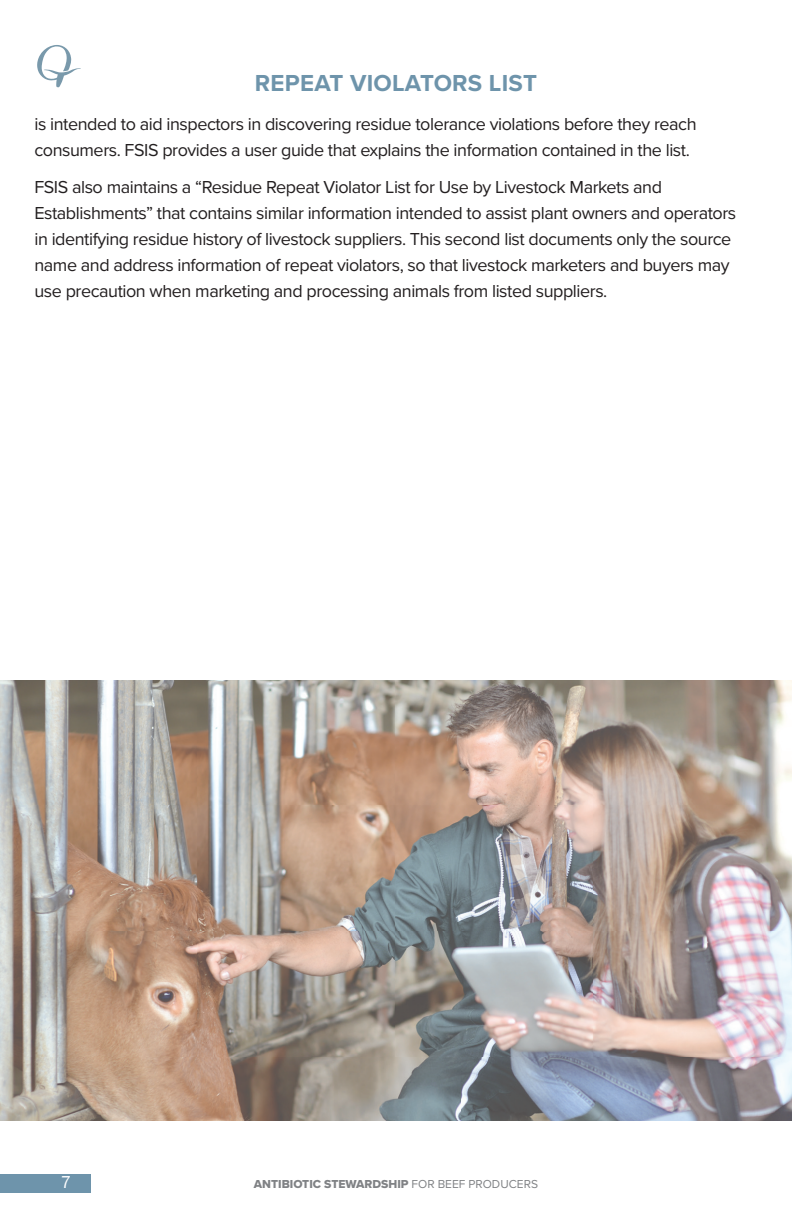
<style>
.page{position:relative;width:792px;height:1224px;background:#fff}
.page>*{position:absolute;margin:0;border:0;box-sizing:border-box;transform-origin:0 0}
.t1{font:700 24px "Proxima Nova";letter-spacing:.01em;color:#6e94ab}
.t2{font:18px/26px "Proxima Nova";letter-spacing:-.025em;color:#231f20}
.t3{font:17.8px "Franklin Gothic";color:#fff}
.t4{font:12px "Proxima Nova Extrabld";color:#808285}
.s1{font-family:"Proxima Nova"}
</style>
<div class="page">
<svg style="left:37px;top:45px;width:44px;height:42px"></svg>
<div style="left:0;top:1174px;width:91px;height:18px;background:#6e94ab"></div>
<img style="left:0;top:680px;width:792px;height:441px">
<h1 class="t1" style="left:255px;top:65px;width:284px">REPEAT VIOLATORS LIST</h1>
<p class="t2" style="left:34px;top:110px;width:664px">is intended to aid inspectors in discovering residue tolerance violations before they reach consumers. FSIS provides a user guide that explains the information contained in the list.</p>
<p class="t2" style="left:34px;top:174px;width:703px">FSIS also maintains a “Residue Repeat Violator List for Use by Livestock Markets and Establishments” that contains similar information intended to assist plant owners and operators in identifying residue history of livestock suppliers. This second list documents only the source name and address information of repeat violators, so that livestock marketers and buyers may use precaution when marketing and processing animals from listed suppliers.</p>
<p class="t3" style="left:61px;top:1171px;width:12px">7</p>
<p class="t4" style="left:254px;top:1175px;width:286px">ANTIBIOTIC STEWARDSHIP <span class="s1">FOR BEEF PRODUCERS</span></p>
</div>
